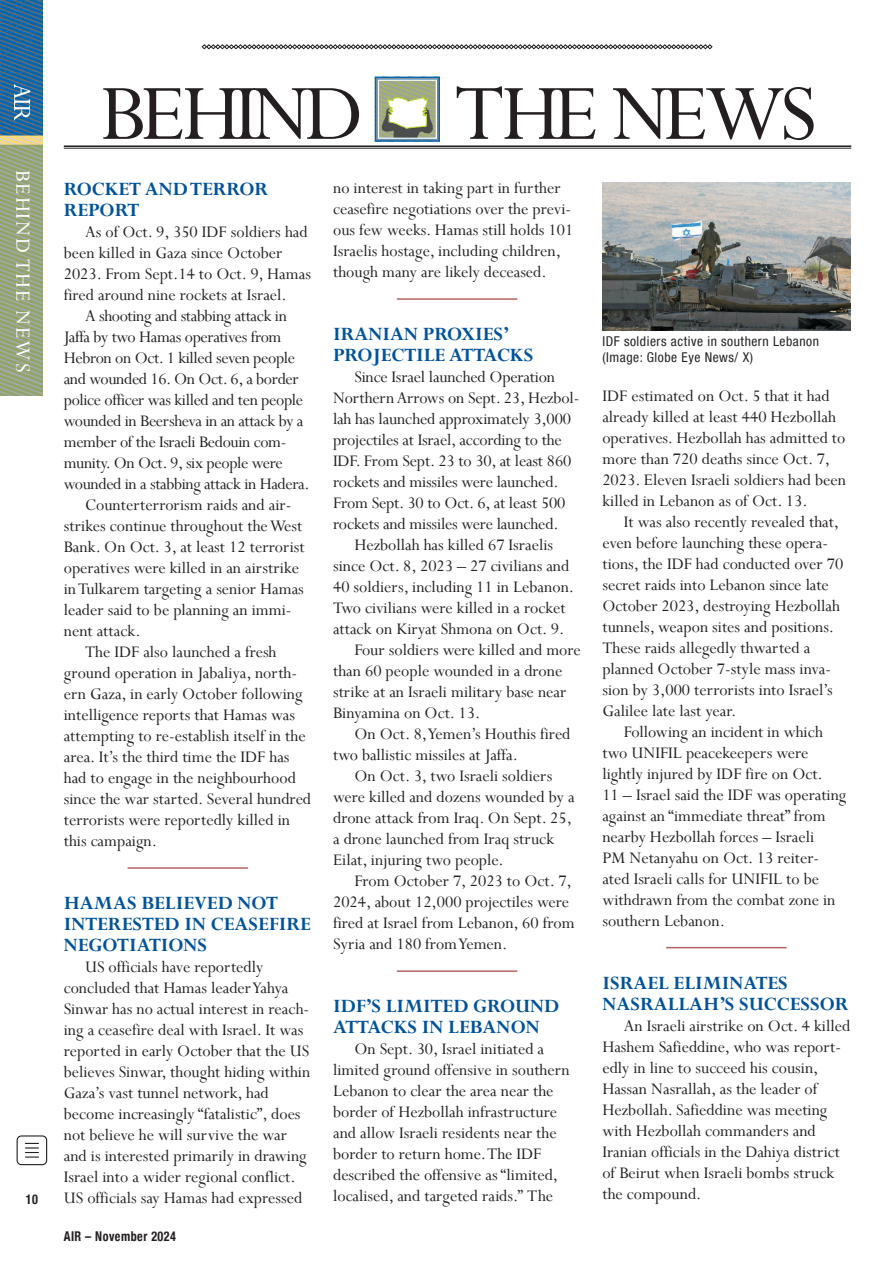
<style>
.page{position:relative;width:893px;height:1263px;background:#fff}
.page>*{position:absolute;margin:0;border:0;box-sizing:border-box;transform-origin:0 0}
.t1{font:22.5px "Perpetua";letter-spacing:.08em;color:#fff}
.Sub_heading_-_caps{font:700 21px/21px "Perpetua";color:#015299}
.Copy_General{font:18px/21px "Perpetua";color:#231f20}
.Copy_General-2{font:18px/21px "Perpetua";letter-spacing:-.02em;color:#231f20}
.t2{font:condensed 13.5px/16.5px "Helvetica Neue LT Com";letter-spacing:.04em;color:#231f20}
.t3{font:700 condensed 13.5px "Helvetica Neue";letter-spacing:.04em;color:#231f20;scale:.9 1}
</style>
<div class="page">
<svg style="left:202px;top:44px;width:510px;height:5px"></svg>
<div style="left:17px;top:1135px;width:30px;height:30px;border:1px solid #231f20;border-radius:4px"></div>
<svg style="left:25px;top:1143px;width:14px;height:14px"></svg>
<svg style="left:0;top:0;width:43px;height:396px"></svg>
<hr style="left:64px;top:148px;width:787px;height:1px;background:#231f20">
<hr style="left:64px;top:145px;width:787px;height:2px;background:#231f20">
<svg style="left:103px;top:88px;width:256px;height:51px"></svg>
<svg style="left:457px;top:86px;width:138px;height:53px"></svg>
<svg style="left:613px;top:87px;width:201px;height:53px"></svg>
<svg style="left:374px;top:77px;width:66px;height:65px"></svg>
<hr style="left:128px;top:867px;width:120px;height:2px;background:#b96264">
<hr style="left:397px;top:298px;width:120px;height:2px;background:#b96264">
<hr style="left:397px;top:970px;width:120px;height:2px;background:#b96264">
<hr style="left:666px;top:947px;width:121px;height:1px;background:#b96264">
<img style="left:602px;top:182px;width:248px;height:149px">
<p class="t1" style="left:37px;top:170px;width:204px;rotate:90deg">BEHIND THE NEWS</p>
<p class="t3" style="left:26px;top:1188px;width:15px">10</p>
<p class="Sub_heading_-_caps" style="left:64px;top:178px;width:206px">ROCKET AND TERROR<br>REPORT</p>
<p class="Copy_General" style="left:64px;top:221px;width:249px;text-indent:21px">As of Oct. 9, 350 IDF soldiers had been killed in Gaza since October 2023. From Sept.14 to Oct. 9, Hamas fired around nine rockets at Israel.</p>
<p class="Copy_General-2" style="left:64px;top:305px;width:247px;text-indent:21px">A shooting and stabbing attack in Jaffa by two Hamas operatives from Hebron on Oct. 1 killed seven people and wounded 16. On Oct. 6, a border police officer was killed and ten people wounded in Beersheva in an attack by a member of the Israeli Bedouin com&shy;munity. On Oct. 9, six people were wounded in a stabbing attack in Hadera.</p>
<p class="Copy_General" style="left:64px;top:494px;width:242px;text-indent:21px">Counterterrorism raids and air&shy;strikes continue throughout the West<br>Bank. On Oct. 3, at least 12 terrorist operatives were killed in an airstrike in Tulkarem targeting a senior Hamas leader said to be planning an immi&shy;nent attack.</p>
<p class="Copy_General" style="left:64px;top:641px;width:249px;text-indent:21px">The IDF also launched a fresh ground operation in Jabaliya, north&shy;ern Gaza, in early October following intelligence reports that Hamas was attempting to re-establish itself in the area. It’s the third time the IDF has had to engage in the neighbourhood since the war started. Several hundred terrorists were reportedly killed in this campaign.</p>
<p class="Sub_heading_-_caps" style="left:64px;top:892px;width:249px">HAMAS BELIEVED NOT<br>INTERESTED IN CEASEFIRE<br>NEGOTIATIONS</p>
<p class="Copy_General" style="left:64px;top:956px;width:248px;text-indent:21px">US officials have reportedly concluded that Hamas leader Yahya Sinwar has no actual interest in reach&shy;ing a ceasefire deal with Israel. It was reported in early October that the US believes Sinwar, thought hiding within Gaza’s vast tunnel network, had become increasingly “fatalistic”, does not believe he will survive the war and is interested primarily in drawing Israel into a wider regional conflict.<br>US officials say Hamas had expressed</p>
<p class="t3" style="left:64px;top:1225px;width:126px">AIR – November 2024</p>
<p class="Copy_General" style="left:333px;top:177px;width:242px">no interest in taking part in further ceasefire negotiations over the previ&shy;ous few weeks. Hamas still holds 101<br>Israelis hostage, including children, though many are likely deceased.</p>
<p class="Sub_heading_-_caps" style="left:333px;top:323px;width:202px">IRANIAN PROXIES’<br>PROJECTILE ATTACKS</p>
<p class="Copy_General" style="left:333px;top:366px;width:248px;text-indent:21px">Since Israel launched Operation Northern Arrows on Sept. 23, Hezbol&shy;lah has launched approximately 3,000 projectiles at Israel, according to the IDF. From Sept. 23 to 30, at least 860 rockets and missiles were launched.<br>From Sept. 30 to Oct. 6, at least 500 rockets and missiles were launched.</p>
<p class="Copy_General" style="left:333px;top:534px;width:243px;text-align:center">Hezbollah has killed 67 Israelis<br>since Oct. 8, 2023 – 27 civilians and 40 soldiers, including 11 in Lebanon.<br>Two civilians were killed in a rocket attack on Kiryat Shmona on Oct. 9.</p>
<p class="Copy_General" style="left:333px;top:639px;width:249px;text-indent:21px">Four soldiers were killed and more than 60 people wounded in a drone strike at an Israeli military base near<br>Binyamina on Oct. 13.</p>
<p class="Copy_General" style="left:333px;top:723px;width:239px;text-indent:21px">On Oct. 8, Yemen’s Houthis fired two ballistic missiles at Jaffa.</p>
<p class="Copy_General" style="left:333px;top:765px;width:243px;text-indent:21px">On Oct. 3, two Israeli soldiers were killed and dozens wounded by a drone attack from Iraq. On Sept. 25, a drone launched from Iraq struck<br>Eilat, injuring two people.</p>
<p class="Copy_General" style="left:333px;top:870px;width:243px;text-indent:21px">From October 7, 2023 to Oct. 7,<br>2024, about 12,000 projectiles were fired at Israel from Lebanon, 60 from<br>Syria and 180 from Yemen.</p>
<p class="Sub_heading_-_caps" style="left:333px;top:995px;width:228px">IDF’S LIMITED GROUND<br>ATTACKS IN LEBANON</p>
<p class="Copy_General" style="left:333px;top:1038px;width:238px;text-indent:21px">On Sept. 30, Israel initiated a limited ground offensive in southern Lebanon to clear the area near the border of Hezbollah infrastructure and allow Israeli residents near the border to return home. The IDF described the offensive as “limited, localised, and targeted raids.” The</p>
<p class="t2" style="left:602px;top:332px;width:218px">IDF soldiers active in southern Lebanon (Image: Globe Eye News/ X)</p>
<p class="Copy_General" style="left:602px;top:385px;width:245px">IDF estimated on Oct. 5 that it had already killed at least 440 Hezbollah operatives. Hezbollah has admitted to more than 720 deaths since Oct. 7, 2023. Eleven Israeli soldiers had been killed in Lebanon as of Oct. 13.</p>
<p class="Copy_General" style="left:602px;top:511px;width:242px;text-indent:21px">It was also recently revealed that, even before launching these opera&shy;tions, the IDF had conducted over 70 secret raids into Lebanon since late October 2023, destroying Hezbollah tunnels, weapon sites and positions.<br>These raids allegedly thwarted a planned October 7-style mass inva&shy;sion by 3,000 terrorists into Israel’s Galilee late last year.</p>
<p class="Copy_General" style="left:602px;top:721px;width:246px;text-indent:21px">Following an incident in which two UNIFIL peacekeepers were lightly injured by IDF fire on Oct.<br>11 – Israel said the IDF was operating against an “immediate threat” from nearby Hezbollah forces – Israeli<br>PM Netanyahu on Oct. 13 reiter&shy;ated Israeli calls for UNIFIL to be withdrawn from the combat zone in southern Lebanon.</p>
<p class="Sub_heading_-_caps" style="left:602px;top:972px;width:248px">ISRAEL ELIMINATES<br>NASRALLAH’S SUCCESSOR</p>
<p class="Copy_General" style="left:602px;top:1015px;width:249px;text-indent:21px">An Israeli airstrike on Oct. 4 killed Hashem Safieddine, who was report&shy;edly in line to succeed his cousin, Hassan Nasrallah, as the leader of Hezbollah. Safieddine was meeting with Hezbollah commanders and Iranian officials in the Dahiya district of Beirut when Israeli bombs struck the compound.</p>
</div>
